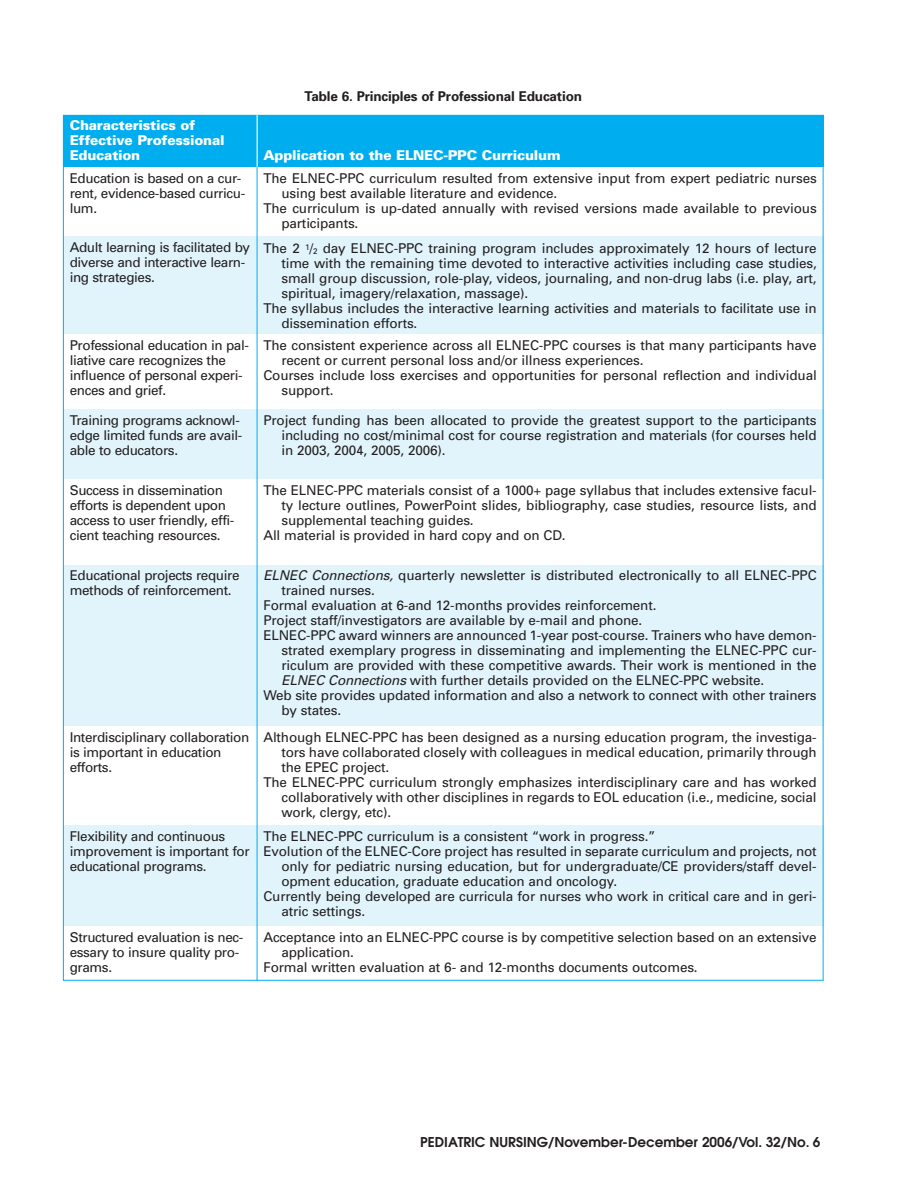
<style>
.page{position:relative;width:918px;height:1188px;background:#fff}
.page>*{position:absolute;margin:0;border:0;box-sizing:border-box;transform-origin:0 0}
.t1{font:13.5px/15px "Univers";letter-spacing:-.01em;color:#231f20;text-align:justify}
.t2{font:13.5px/15px "Univers";letter-spacing:-.03em;color:#231f20}
.t3{font:900 13.5px/15px "Univers";letter-spacing:-.015em;color:#fff}
.t4{font:600 13.5px "Avant Garde";color:#231f20}
.t5{font:700 13.5px "Univers";letter-spacing:-.01em;color:#231f20}
.s1{font-style:italic}
</style>
<div class="page">
<div style="left:63px;top:115px;width:194px;height:52px;background:#00aeef"></div>
<div style="left:257px;top:115px;width:567px;height:52px;background:#00aeef"></div>
<div style="left:63px;top:237px;width:194px;height:98px;background:#e1f4fc"></div>
<div style="left:257px;top:237px;width:567px;height:98px;background:#e1f4fc"></div>
<div style="left:63px;top:409px;width:194px;height:70px;background:#e1f4fc"></div>
<div style="left:257px;top:409px;width:567px;height:70px;background:#e1f4fc"></div>
<div style="left:63px;top:565px;width:194px;height:162px;background:#e1f4fc"></div>
<div style="left:257px;top:565px;width:567px;height:162px;background:#e1f4fc"></div>
<div style="left:63px;top:825px;width:194px;height:101px;background:#e1f4fc"></div>
<div style="left:257px;top:825px;width:567px;height:101px;background:#e1f4fc"></div>
<hr style="left:63px;top:115px;width:1px;height:866px;background:#00aeef">
<hr style="left:257px;top:115px;width:1px;height:866px;background:#00aeef">
<hr style="left:823px;top:115px;width:1px;height:866px;background:#00aeef">
<hr style="left:63px;top:980px;width:761px;height:1px;background:#00aeef">
<hr style="left:257px;top:115px;width:1px;height:52px;background:#fff">
<p class="t3" style="left:70px;top:119px;width:156px">Characteristics of<br>Effective Professional<br>Education</p>
<p class="t5" style="left:304px;top:91px;width:279px">Table 6. Principles of Professional Education</p>
<p class="t3" style="left:263px;top:149px;width:299px">Application to the ELNEC-PPC Curriculum</p>
<p class="t2" style="left:70px;top:171px;width:177px">Education is based on a cur&shy;rent, evidence-based curricu&shy;lum.</p>
<p class="t1" style="left:263px;top:171px;width:555px">The ELNEC-PPC curriculum resulted from extensive input from expert pediatric nurses</p>
<p class="t1" style="left:281px;top:186px;width:277px">using best available literature and evidence.</p>
<p class="t1" style="left:263px;top:201px;width:555px">The curriculum is up-dated annually with revised versions made available to previous</p>
<p class="t1" style="left:281px;top:216px;width:78px">participants.</p>
<p class="t2" style="left:70px;top:241px;width:182px">Adult learning is facilitated by diverse and interactive learn&shy;ing strategies.</p>
<p class="t1" style="left:263px;top:242px;width:555px">The 2 <sup>1</sup>/<sub>2</sub> day ELNEC-PPC training program includes approximately 12 hours of lecture</p>
<p class="t1" style="left:281px;top:257px;width:537px">time with the remaining time devoted to interactive activities including case studies,</p>
<p class="t1" style="left:281px;top:272px;width:537px">small group discussion, role-play, videos, journaling, and non-drug labs (i.e. play, art,</p>
<p class="t1" style="left:281px;top:287px;width:248px">spiritual, imagery/relaxation, massage).</p>
<p class="t1" style="left:263px;top:302px;width:555px">The syllabus includes the interactive learning activities and materials to facilitate use in</p>
<p class="t1" style="left:281px;top:317px;width:137px">dissemination efforts.</p>
<p class="t2" style="left:70px;top:339px;width:181px">Professional education in pal&shy;liative care recognizes the influence of personal experi&shy;ences and grief.</p>
<p class="t1" style="left:263px;top:339px;width:555px">The consistent experience across all ELNEC-PPC courses is that many participants have</p>
<p class="t1" style="left:281px;top:354px;width:364px">recent or current personal loss and/or illness experiences.</p>
<p class="t1" style="left:263px;top:369px;width:555px">Courses include loss exercises and opportunities for personal reflection and individual</p>
<p class="t1" style="left:281px;top:384px;width:54px">support.</p>
<p class="t2" style="left:70px;top:414px;width:174px">Training programs acknowl&shy;edge limited funds are avail&shy;able to educators.</p>
<p class="t1" style="left:281px;top:414px;width:537px;text-indent:-18px">Project funding has been allocated to provide the greatest support to the participants including no cost/minimal cost for course registration and materials (for courses held in 2003, 2004, 2005, 2006).</p>
<p class="t2" style="left:70px;top:484px;width:166px">Success in dissemination efforts is dependent upon access to user friendly, effi&shy;cient teaching resources.</p>
<p class="t1" style="left:263px;top:484px;width:555px">The ELNEC-PPC materials consist of a 1000+ page syllabus that includes extensive facul-</p>
<p class="t1" style="left:281px;top:499px;width:537px">ty lecture outlines, PowerPoint slides, bibliography, case studies, resource lists, and</p>
<p class="t1" style="left:281px;top:514px;width:194px">supplemental teaching guides.</p>
<p class="t1" style="left:263px;top:529px;width:304px">All material is provided in hard copy and on CD.</p>
<p class="t2" style="left:70px;top:569px;width:171px">Educational projects require methods of reinforcement.</p>
<p class="t1" style="left:263px;top:569px;width:555px"><span class="s1">ELNEC Connections,</span> quarterly newsletter is distributed electronically to all ELNEC-PPC</p>
<p class="t1" style="left:281px;top:584px;width:95px">trained nurses.</p>
<p class="t1" style="left:263px;top:599px;width:395px">Formal evaluation at 6-and 12-months provides reinforcement.</p>
<p class="t1" style="left:263px;top:614px;width:380px">Project staff/investigators are available by e-mail and phone.</p>
<p class="t1" style="left:263px;top:629px;width:555px">ELNEC-PPC award winners are announced 1-year post-course. Trainers who have demon-</p>
<p class="t1" style="left:281px;top:644px;width:537px">strated exemplary progress in disseminating and implementing the ELNEC-PPC cur-</p>
<p class="t1" style="left:281px;top:659px;width:537px">riculum are provided with these competitive awards. Their work is mentioned in the</p>
<p class="t1" style="left:281px;top:674px;width:484px"><span class="s1">ELNEC Connections</span>with further details provided on the ELNEC-PPC website.</p>
<p class="t1" style="left:263px;top:689px;width:555px">Web site provides updated information and also a network to connect with other trainers</p>
<p class="t1" style="left:281px;top:704px;width:61px">by states.</p>
<p class="t2" style="left:70px;top:731px;width:181px">Interdisciplinary collaboration is important in education efforts.</p>
<p class="t1" style="left:263px;top:731px;width:555px">Although ELNEC-PPC has been designed as a nursing education program, the investiga-</p>
<p class="t1" style="left:281px;top:746px;width:537px">tors have collaborated closely with colleagues in medical education, primarily through</p>
<p class="t1" style="left:281px;top:761px;width:109px">the EPEC project.</p>
<p class="t1" style="left:263px;top:776px;width:555px">The ELNEC-PPC curriculum strongly emphasizes interdisciplinary care and has worked</p>
<p class="t1" style="left:281px;top:791px;width:537px">collaboratively with other disciplines in regards to EOL education (i.e., medicine, social</p>
<p class="t1" style="left:281px;top:806px;width:111px">work, clergy, etc).</p>
<p class="t2" style="left:70px;top:830px;width:181px">Flexibility and continuous improvement is important for educational programs.</p>
<p class="t1" style="left:263px;top:830px;width:394px">The ELNEC-PPC curriculum is a consistent “work in progress.”</p>
<p class="t1" style="left:263px;top:845px;width:555px">Evolution of the ELNEC-Core project has resulted in separate curriculum and projects, not</p>
<p class="t1" style="left:281px;top:860px;width:537px">only for pediatric nursing education, but for undergraduate/CE providers/staff devel-</p>
<p class="t1" style="left:281px;top:875px;width:337px">opment education, graduate education and oncology.</p>
<p class="t1" style="left:263px;top:890px;width:555px">Currently being developed are curricula for nurses who work in critical care and in geri-</p>
<p class="t1" style="left:281px;top:905px;width:85px">atric settings.</p>
<p class="t2" style="left:70px;top:931px;width:175px">Structured evaluation is nec&shy;essary to insure quality pro&shy;grams.</p>
<p class="t1" style="left:263px;top:931px;width:555px">Acceptance into an ELNEC-PPC course is by competitive selection based on an extensive</p>
<p class="t1" style="left:281px;top:946px;width:74px">application.</p>
<p class="t1" style="left:263px;top:961px;width:436px">Formal written evaluation at 6- and 12-months documents outcomes.</p>
<p class="t4" style="left:420px;top:1137px;width:402px">PEDIATRIC NURSING/November-December 2006/Vol. 32/No. 6</p>
</div>
